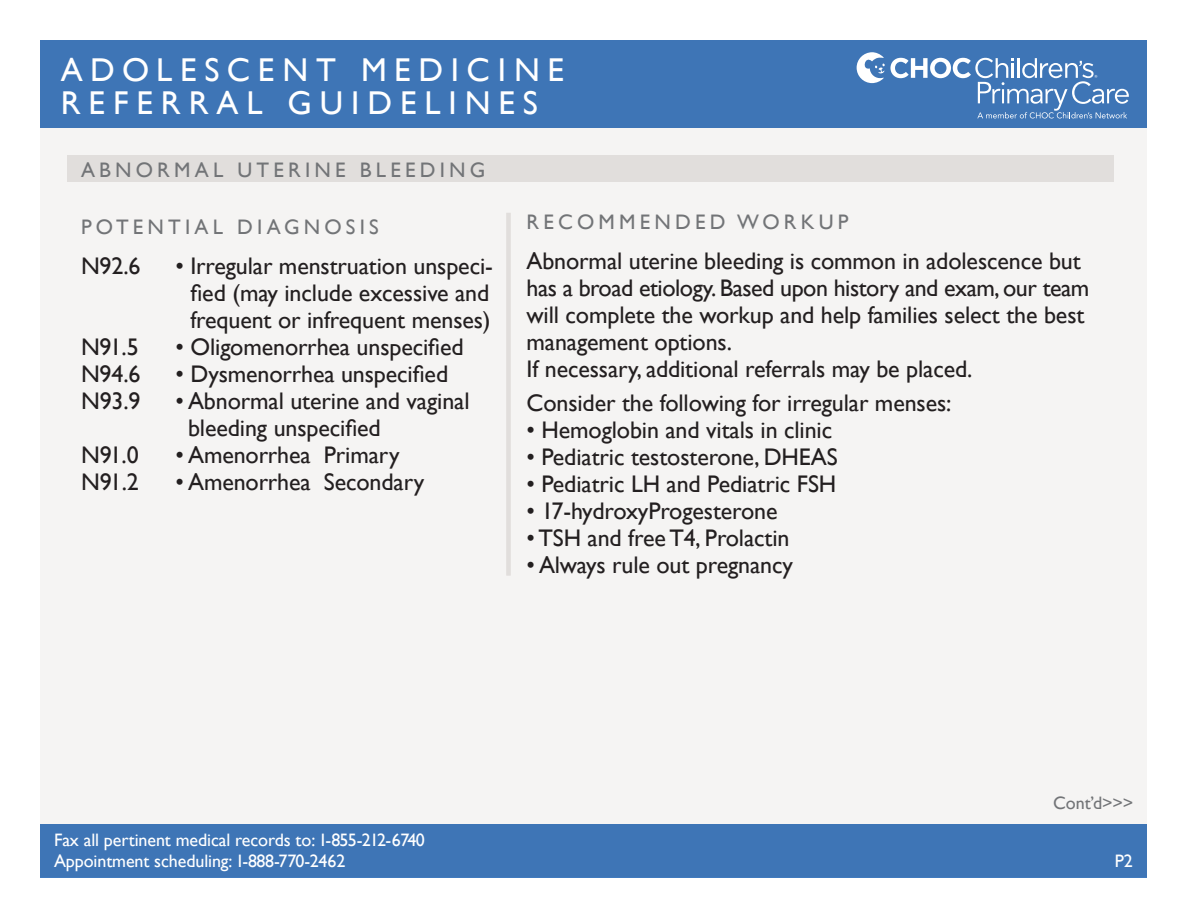
<style>
.page{position:relative;width:1188px;height:918px;background:#fff}
.page>*{position:absolute;margin:0;border:0;box-sizing:border-box;transform-origin:0 0}
.t1{font:33px/33px "Gill Sans";letter-spacing:.24em;color:#fff}
.t2{font:24px/27px "Gill Sans";letter-spacing:-.005em;color:#231f20}
.t3{font:21px "Gill Sans";letter-spacing:.2em;color:#727477}
.t4{font:18px/21px "Gill Sans";letter-spacing:-.005em;color:#fff}
.t5{font:18px "Gill Sans";color:#727477}
</style>
<div class="page">
<div style="left:40px;top:40px;width:1108px;height:838px;background:#f5f4f3"></div>
<div style="left:68px;top:155px;width:1046px;height:27px;background:#e1dedc"></div>
<div style="left:506px;top:213px;width:5px;height:363px;background:#e1dedc"></div>
<div style="left:40px;top:824px;width:1108px;height:54px;background:#3e75b6"></div>
<div style="left:40px;top:40px;width:1108px;height:88px;background:#3e75b6"></div>
<svg style="left:857px;top:52px;width:272px;height:67px"></svg>
<h1 class="t1" style="left:61px;top:54px;width:505px">ADOLESCENT MEDICINE<br>REFERRAL GUIDELINES</h1>
<p class="t3" style="left:81px;top:157px;width:406px">ABNORMAL UTERINE BLEEDING</p>
<p class="t3" style="left:81px;top:214px;width:299px">POTENTIAL DIAGNOSIS</p>
<p class="t2" style="left:81px;top:253px;width:61px">N92.6</p>
<p class="t2" style="left:176px;top:253px;width:319px;text-align:center">• Irregular menstruation unspeci&shy;fied (may include excessive and frequent or infrequent menses)</p>
<p class="t2" style="left:81px;top:334px;width:59px">N91.5</p>
<p class="t2" style="left:176px;top:334px;width:290px">• Oligomenorrhea unspecified</p>
<p class="t2" style="left:81px;top:361px;width:61px">N94.6</p>
<p class="t2" style="left:176px;top:361px;width:274px">• Dysmenorrhea unspecified</p>
<p class="t2" style="left:81px;top:388px;width:61px">N93.9</p>
<p class="t2" style="left:188px;top:388px;width:283px;text-indent:-13px">• Abnormal uterine and vaginal bleeding unspecified</p>
<p class="t2" style="left:81px;top:442px;width:59px">N91.0</p>
<p class="t2" style="left:176px;top:442px;width:225px">• Amenorrhea Primary</p>
<p class="t2" style="left:81px;top:469px;width:59px">N91.2</p>
<p class="t2" style="left:176px;top:469px;width:250px">• Amenorrhea Secondary</p>
<p class="t3" style="left:526px;top:210px;width:324px">RECOMMENDED WORKUP</p>
<p class="t2" style="left:526px;top:248px;width:564px">Abnormal uterine bleeding is common in adolescence but has a broad etiology. Based upon history and exam, our team will complete the workup and help families select the best management options.<br>If necessary, additional referrals may be placed.</p>
<p class="t2" style="left:526px;top:390px;width:427px">Consider the following for irregular menses:</p>
<p class="t2" style="left:526px;top:417px;width:307px">• Hemoglobin and vitals in clinic</p>
<p class="t2" style="left:526px;top:444px;width:313px">• Pediatric testosterone, DHEAS</p>
<p class="t2" style="left:526px;top:471px;width:311px">• Pediatric LH and Pediatric FSH</p>
<p class="t2" style="left:526px;top:498px;width:253px">• 17-hydroxyProgesterone</p>
<p class="t2" style="left:526px;top:525px;width:265px">• TSH and free T4, Prolactin</p>
<p class="t2" style="left:526px;top:552px;width:268px">• Always rule out pregnancy</p>
<p class="t4" style="left:54px;top:830px;width:372px">Fax all pertinent medical records to: 1-855-212-6740<br>Appointment scheduling: 1-888-770-2462</p>
<p class="t5" style="left:1053px;top:792px;width:82px">Cont’d&gt;&gt;&gt;</p>
<p class="t4" style="left:1115px;top:851px;width:20px">P2</p>
</div>
